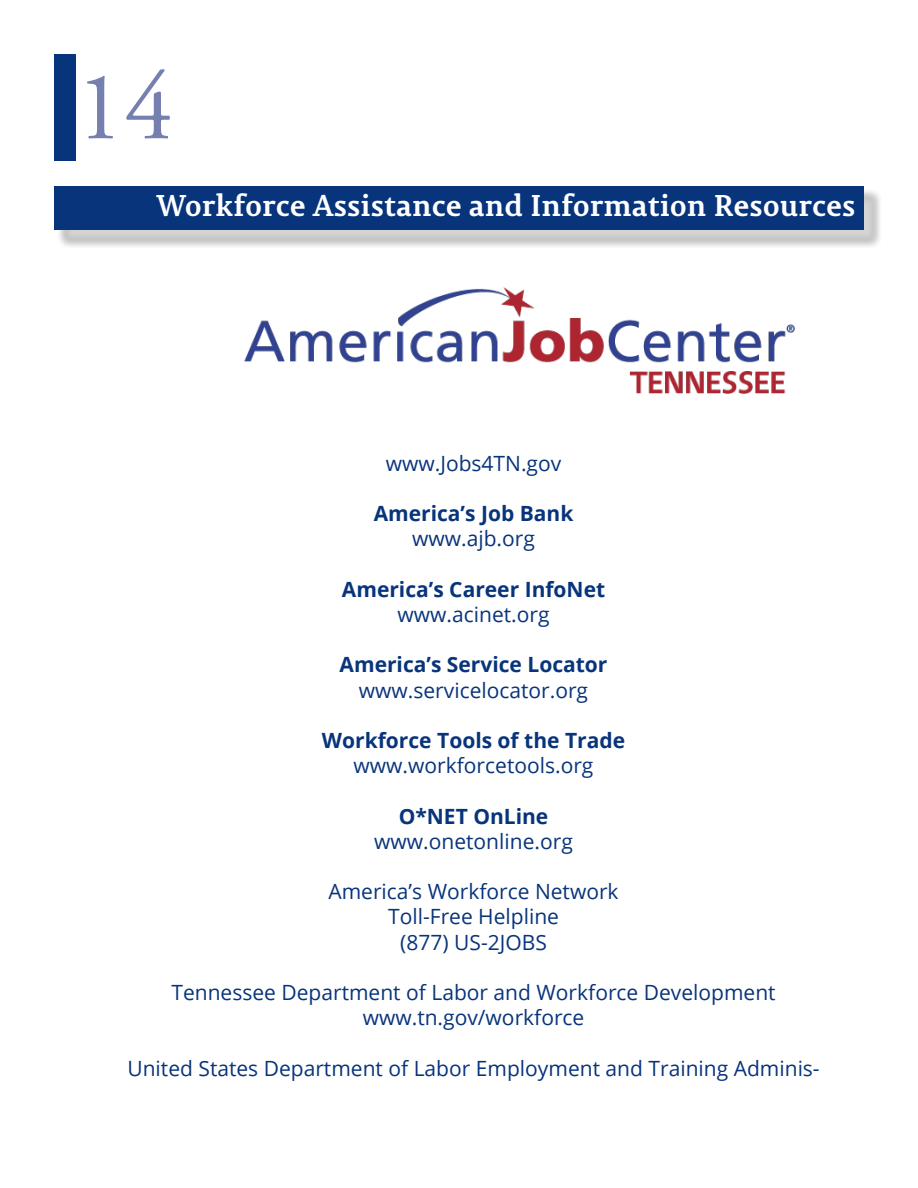
<style>
.page{position:relative;width:918px;height:1188px;background:#fff}
.page>*{position:absolute;margin:0;border:0;box-sizing:border-box;transform-origin:0 0}
.t1{font:97.5px "Adobe Garamond Pro";color:#7680b0}
.t2{font:700 30px "Permian Slab Serif Typeface";color:#fff}
.t3{font:21px "Open Sans";color:#08347b}
.t4{font:700 21px "Open Sans";color:#08347b}
</style>
<div class="page">
<div style="left:54px;top:54px;width:22px;height:106px;background:#08347b"></div>
<div style="left:57px;top:188px;width:825px;height:60px;background:#fff;opacity:.75"></div>
<div style="left:54px;top:186px;width:810px;height:44px;background:#08347b"></div>
<img style="left:244px;top:287px;width:551px;height:107px">
<p class="t1" style="left:76px;top:49px;width:99px">14</p>
<p class="t2" style="left:156px;top:181px;width:701px">Workforce Assistance and Information Resources</p>
<p class="t3" style="left:386px;top:449px;width:177px">www.Jobs4TN.gov</p>
<p class="t4" style="left:374px;top:499px;width:201px">America’s Job Bank</p>
<p class="t3" style="left:412px;top:524px;width:124px">www.ajb.org</p>
<p class="t4" style="left:342px;top:574px;width:265px">America’s Career InfoNet</p>
<p class="t3" style="left:398px;top:600px;width:154px">www.acinet.org</p>
<p class="t4" style="left:340px;top:650px;width:269px">America’s Service Locator</p>
<p class="t3" style="left:359px;top:676px;width:231px">www.servicelocator.org</p>
<p class="t4" style="left:322px;top:725px;width:305px">Workforce Tools of the Trade</p>
<p class="t3" style="left:354px;top:751px;width:241px">www.workforcetools.org</p>
<p class="t4" style="left:399px;top:801px;width:151px">O*NET OnLine</p>
<p class="t3" style="left:374px;top:827px;width:200px">www.onetonline.org</p>
<p class="t3" style="left:328px;top:877px;width:292px">America’s Workforce Network</p>
<p class="t3" style="left:388px;top:902px;width:172px">Toll-Free Helpline</p>
<p class="t3" style="left:400px;top:928px;width:148px">(877) US-2JOBS</p>
<p class="t3" style="left:171px;top:978px;width:606px">Tennessee Department of Labor and Workforce Development</p>
<p class="t3" style="left:363px;top:1003px;width:223px">www.tn.gov/workforce</p>
<p class="t3" style="left:127px;top:1054px;width:694px">United States Department of Labor Employment and Training Adminis-</p>
</div>
